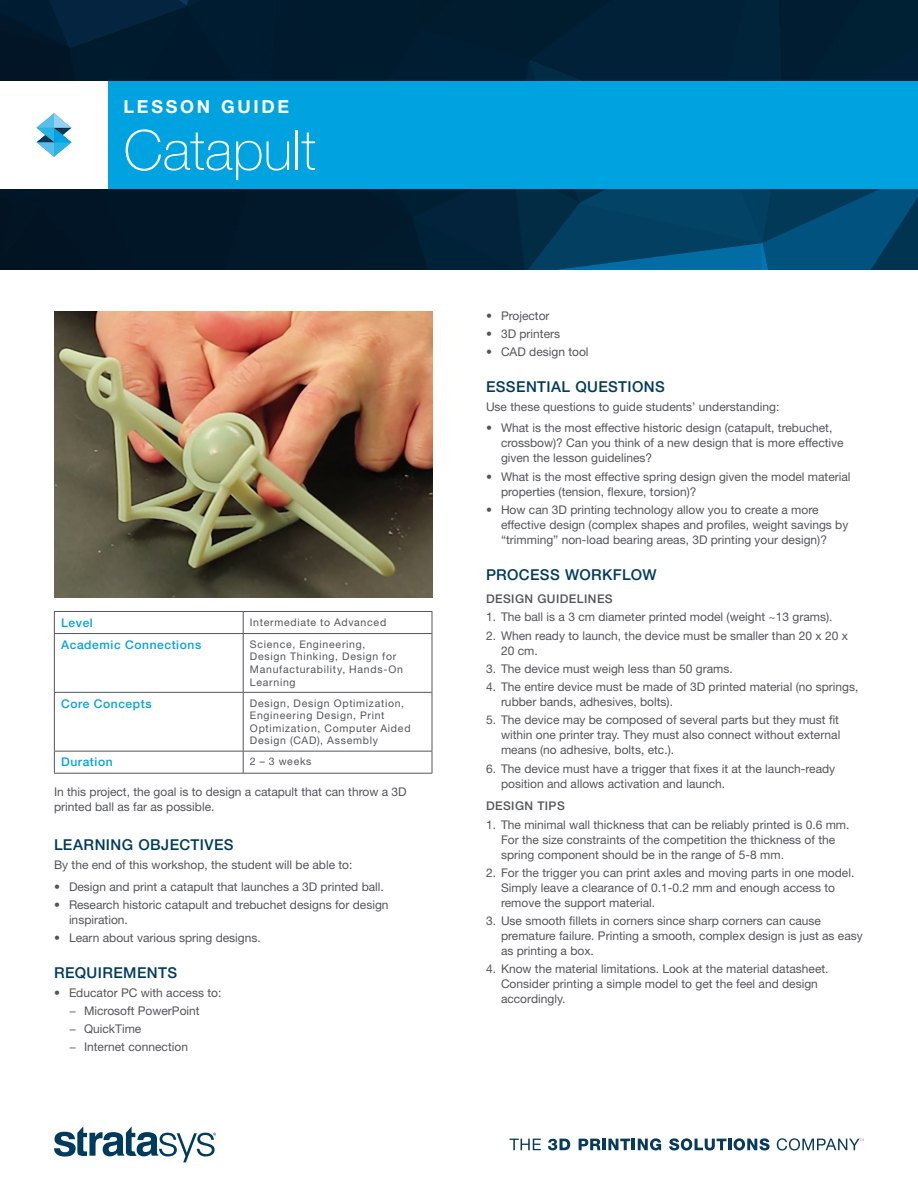
<style>
.page{position:relative;width:918px;height:1188px;background:#fff}
.page>*{position:absolute;margin:0;border:0;box-sizing:border-box;transform-origin:0 0}
.Document_Headline__R{font:100 55.5px "Helvetica Neue LT Std";color:#fff}
.Document_SubHead__Re{font:700 18px "Helvetica Neue LT Std";letter-spacing:.15em;color:#fff}
.Paragraph_Header{font:500 15px "Helvetica Neue LT Std";letter-spacing:.025em;color:#003a5d}
.CONT_-_Manual_Bullet{font:12px/15px "Helvetica Neue LT Std";color:#54555a}
.BODY{font:12px/15px "Helvetica Neue LT Std";color:#54555a}
.TBL-Blue_Body{font:500 12px "Helvetica Neue LT Std";letter-spacing:.05em;color:#00a2df}
.Paragraph_Sub_Head{font:500 12px "Helvetica Neue LT Std";letter-spacing:.035em;color:#54555a}
.TABLE_CONTENT{font:10.5px/12.6px "Helvetica Neue LT Std";letter-spacing:.07em;color:#54555a}
</style>
<div class="page">
<svg style="left:0;top:0;width:918px;height:270px;background:#0b5a7e"></svg>
<svg style="left:54px;top:1126px;width:162px;height:36px"></svg>
<svg style="left:509px;top:1139px;width:32px;height:11px"></svg>
<svg style="left:548px;top:1139px;width:22px;height:11px"></svg>
<svg style="left:579px;top:1138px;width:82px;height:12px"></svg>
<svg style="left:669px;top:1138px;width:101px;height:12px"></svg>
<svg style="left:777px;top:1138px;width:87px;height:13px"></svg>
<svg style="left:243px;top:612px;width:1px;height:21px"></svg>
<hr style="left:54px;top:633px;width:189px;height:1px;background:#54555a">
<hr style="left:243px;top:633px;width:189px;height:1px;background:#54555a">
<hr style="left:243px;top:634px;width:1px;height:58px;background:#54555a">
<hr style="left:54px;top:692px;width:189px;height:1px;background:#54555a">
<hr style="left:243px;top:692px;width:189px;height:1px;background:#54555a">
<hr style="left:243px;top:693px;width:1px;height:58px;background:#54555a">
<hr style="left:54px;top:751px;width:189px;height:1px;background:#54555a">
<hr style="left:243px;top:751px;width:189px;height:1px;background:#54555a">
<svg style="left:243px;top:752px;width:1px;height:21px"></svg>
<hr style="left:54px;top:611px;width:189px;height:1px;background:#54555a">
<svg style="left:54px;top:612px;width:1px;height:21px"></svg>
<hr style="left:243px;top:611px;width:189px;height:1px;background:#54555a">
<svg style="left:432px;top:612px;width:1px;height:21px"></svg>
<hr style="left:54px;top:634px;width:1px;height:58px;background:#54555a">
<hr style="left:432px;top:634px;width:1px;height:58px;background:#54555a">
<hr style="left:54px;top:693px;width:1px;height:58px;background:#54555a">
<hr style="left:432px;top:693px;width:1px;height:58px;background:#54555a">
<svg style="left:54px;top:752px;width:1px;height:21px"></svg>
<svg style="left:432px;top:752px;width:1px;height:21px"></svg>
<hr style="left:54px;top:773px;width:189px;height:1px;background:#54555a">
<hr style="left:243px;top:773px;width:189px;height:1px;background:#54555a">
<img style="left:54px;top:311px;width:378px;height:287px">
<p class="Document_SubHead__Re" style="left:124px;top:95px;width:167px">LESSON GUIDE</p>
<p class="Document_Headline__R" style="left:124px;top:118px;width:194px">Catapult</p>
<p class="TBL-Blue_Body" style="left:61px;top:615px;width:33px">Level</p>
<p class="TABLE_CONTENT" style="left:250px;top:616px;width:138px">Intermediate to Advanced</p>
<p class="TBL-Blue_Body" style="left:61px;top:637px;width:142px">Academic Connections</p>
<p class="TABLE_CONTENT" style="left:250px;top:638px;width:155px">Science, Engineering,<br>Design Thinking, Design for<br>Manufacturability, Hands-On<br>Learning</p>
<p class="TBL-Blue_Body" style="left:61px;top:696px;width:92px">Core Concepts</p>
<p class="TABLE_CONTENT" style="left:250px;top:696px;width:162px">Design, Design Optimization,<br>Engineering Design, Print<br>Optimization, Computer Aided<br>Design (CAD), Assembly</p>
<p class="TBL-Blue_Body" style="left:61px;top:755px;width:53px">Duration</p>
<p class="TABLE_CONTENT" style="left:250px;top:755px;width:63px">2 – 3 weeks</p>
<p class="BODY" style="left:54px;top:784px;width:354px">In this project, the goal is to design a catapult that can throw a 3D printed ball as far as possible.</p>
<p class="Paragraph_Header" style="left:54px;top:836px;width:181px">LEARNING OBJECTIVES</p>
<p class="BODY" style="left:54px;top:857px;width:300px">By the end of this workshop, the student will be able to:</p>
<p class="CONT_-_Manual_Bullet" style="left:54px;top:879px;width:331px">• Design and print a catapult that launches a 3D printed ball.</p>
<p class="CONT_-_Manual_Bullet" style="left:69px;top:897px;width:321px;text-indent:-15px">• Research historic catapult and trebuchet designs for design inspiration.</p>
<p class="CONT_-_Manual_Bullet" style="left:54px;top:930px;width:208px">• Learn about various spring designs.</p>
<p class="Paragraph_Header" style="left:54px;top:964px;width:125px">REQUIREMENTS</p>
<p class="CONT_-_Manual_Bullet" style="left:54px;top:985px;width:169px">• Educator PC with access to:</p>
<p class="CONT_-_Manual_Bullet" style="left:69px;top:1003px;width:132px">− Microsoft PowerPoint</p>
<p class="CONT_-_Manual_Bullet" style="left:69px;top:1021px;width:74px">− QuickTime</p>
<p class="CONT_-_Manual_Bullet" style="left:69px;top:1039px;width:121px">− Internet connection</p>
<p class="CONT_-_Manual_Bullet" style="left:486px;top:308px;width:65px">• Projector</p>
<p class="CONT_-_Manual_Bullet" style="left:486px;top:326px;width:76px">• 3D printers</p>
<p class="CONT_-_Manual_Bullet" style="left:486px;top:344px;width:104px">• CAD design tool</p>
<p class="Paragraph_Header" style="left:486px;top:378px;width:180px">ESSENTIAL QUESTIONS</p>
<p class="BODY" style="left:486px;top:399px;width:295px">Use these questions to guide students’ understanding:</p>
<p class="CONT_-_Manual_Bullet" style="left:501px;top:421px;width:344px;text-indent:-15px">• What is the most effective historic design (catapult, trebuchet, crossbow)? Can you think of a new design that is more effective given the lesson guidelines?</p>
<p class="CONT_-_Manual_Bullet" style="left:501px;top:469px;width:351px;text-indent:-15px">• What is the most effective spring design given the model material properties (tension, flexure, torsion)?</p>
<p class="CONT_-_Manual_Bullet" style="left:501px;top:502px;width:349px;text-indent:-15px">• How can 3D printing technology allow you to create a more effective design (complex shapes and profiles, weight savings by “trimming” non-load bearing areas, 3D printing your design)?</p>
<p class="Paragraph_Header" style="left:486px;top:566px;width:172px">PROCESS WORKFLOW</p>
<p class="Paragraph_Sub_Head" style="left:486px;top:592px;width:128px">DESIGN GUIDELINES</p>
<p class="CONT_-_Manual_Bullet" style="left:486px;top:609px;width:348px">1. The ball is a 3 cm diameter printed model (weight ~13 grams).</p>
<p class="CONT_-_Manual_Bullet" style="left:501px;top:628px;width:349px;text-indent:-15px">2. When ready to launch, the device must be smaller than 20 x 20 x<br>20 cm.</p>
<p class="CONT_-_Manual_Bullet" style="left:486px;top:661px;width:248px">3. The device must weigh less than 50 grams.</p>
<p class="CONT_-_Manual_Bullet" style="left:501px;top:679px;width:359px;text-indent:-15px">4. The entire device must be made of 3D printed material (no springs, rubber bands, adhesives, bolts).</p>
<p class="CONT_-_Manual_Bullet" style="left:501px;top:712px;width:341px;text-align:justify;text-indent:-15px">5. The device may be composed of several parts but they must fit within one printer tray. They must also connect without external means (no adhesive, bolts, etc.).</p>
<p class="CONT_-_Manual_Bullet" style="left:501px;top:761px;width:336px;text-indent:-15px">6. The device must have a trigger that fixes it at the launch-ready position and allows activation and launch.</p>
<p class="Paragraph_Sub_Head" style="left:486px;top:799px;width:80px">DESIGN TIPS</p>
<p class="CONT_-_Manual_Bullet" style="left:501px;top:817px;width:350px;text-indent:-15px">1. The minimal wall thickness that can be reliably printed is 0.6 mm.<br>For the size constraints of the competition the thickness of the spring component should be in the range of 5-8 mm.</p>
<p class="CONT_-_Manual_Bullet" style="left:501px;top:865px;width:355px;text-indent:-15px">2. For the trigger you can print axles and moving parts in one model.<br>Simply leave a clearance of 0.1-0.2 mm and enough access to remove the support material.</p>
<p class="CONT_-_Manual_Bullet" style="left:501px;top:913px;width:363px;text-indent:-15px">3. Use smooth fillets in corners since sharp corners can cause premature failure. Printing a smooth, complex design is just as easy as printing a box.</p>
<p class="CONT_-_Manual_Bullet" style="left:501px;top:962px;width:329px;text-indent:-15px">4. Know the material limitations. Look at the material datasheet.<br>Consider printing a simple model to get the feel and design accordingly.</p>
</div>
